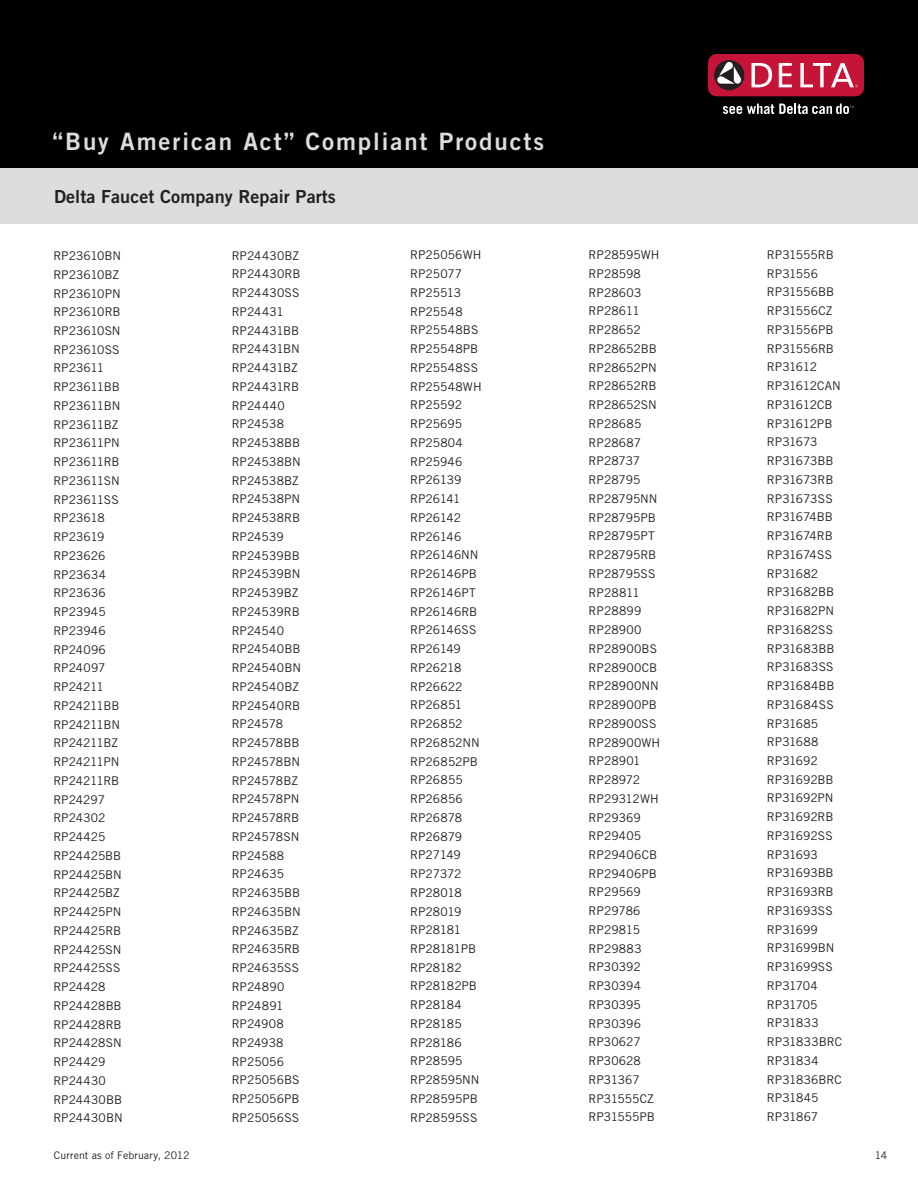
<style>
.page{position:relative;width:918px;height:1188px;background:#fff}
.page>*{position:absolute;margin:0;border:0;box-sizing:border-box;transform-origin:0 0}
.t1{font:24px "Trade Gothic Bold Two";letter-spacing:.08em;color:#dcdddf}
.t2{font:18px "Trade Gothic Bold Two";letter-spacing:.005em;color:#231f20}
.t3{font:12px/18.8px "Trade Gothic";color:#231f20}
.t4{font:10.5px "Trade Gothic";letter-spacing:.01em;color:#231f20}
</style>
<div class="page">
<div style="left:0;top:167px;width:918px;height:57px;background:#dcdddf"></div>
<div style="left:0;top:0;width:918px;height:167px;background:#000"></div>
<div style="left:708px;top:54px;width:156px;height:42px;background:#c51437;border-radius:9px"></div>
<div style="left:714px;top:60px;width:30px;height:30px;background:#231f20;border-radius:50%"></div>
<svg style="left:752px;top:63px;width:20px;height:24px"></svg>
<svg style="left:779px;top:63px;width:13px;height:24px"></svg>
<svg style="left:800px;top:63px;width:58px;height:24px"></svg>
<svg style="left:717px;top:62px;width:25px;height:22px"></svg>
<svg style="left:723px;top:104px;width:131px;height:10px"></svg>
<h1 class="t1" style="left:52px;top:127px;width:493px">“Buy American Act” Compliant Products</h1>
<h2 class="t2" style="left:54px;top:185px;width:283px">Delta Faucet Company Repair Parts</h2>
<p class="t3" style="left:53px;top:246px;width:71px">RP23610BN<br>RP23610BZ<br>RP23610PN<br>RP23610RB<br>RP23610SN<br>RP23610SS<br>RP23611<br>RP23611BB<br>RP23611BN<br>RP23611BZ<br>RP23611PN<br>RP23611RB<br>RP23611SN<br>RP23611SS<br>RP23618<br>RP23619<br>RP23626<br>RP23634<br>RP23636<br>RP23945<br>RP23946<br>RP24096<br>RP24097<br>RP24211<br>RP24211BB<br>RP24211BN<br>RP24211BZ<br>RP24211PN<br>RP24211RB<br>RP24297<br>RP24302<br>RP24425<br>RP24425BB<br>RP24425BN<br>RP24425BZ<br>RP24425PN<br>RP24425RB<br>RP24425SN<br>RP24425SS<br>RP24428<br>RP24428BB<br>RP24428RB<br>RP24428SN<br>RP24429<br>RP24430<br>RP24430BB<br>RP24430BN</p>
<p class="t3" style="left:232px;top:246px;width:71px">RP24430BZ<br>RP24430RB<br>RP24430SS<br>RP24431<br>RP24431BB<br>RP24431BN<br>RP24431BZ<br>RP24431RB<br>RP24440<br>RP24538<br>RP24538BB<br>RP24538BN<br>RP24538BZ<br>RP24538PN<br>RP24538RB<br>RP24539<br>RP24539BB<br>RP24539BN<br>RP24539BZ<br>RP24539RB<br>RP24540<br>RP24540BB<br>RP24540BN<br>RP24540BZ<br>RP24540RB<br>RP24578<br>RP24578BB<br>RP24578BN<br>RP24578BZ<br>RP24578PN<br>RP24578RB<br>RP24578SN<br>RP24588<br>RP24635<br>RP24635BB<br>RP24635BN<br>RP24635BZ<br>RP24635RB<br>RP24635SS<br>RP24890<br>RP24891<br>RP24908<br>RP24938<br>RP25056<br>RP25056BS<br>RP25056PB<br>RP25056SS</p>
<p class="t3" style="left:410px;top:246px;width:73px">RP25056WH<br>RP25077<br>RP25513<br>RP25548<br>RP25548BS<br>RP25548PB<br>RP25548SS<br>RP25548WH<br>RP25592<br>RP25695<br>RP25804<br>RP25946<br>RP26139<br>RP26141<br>RP26142<br>RP26146<br>RP26146NN<br>RP26146PB<br>RP26146PT<br>RP26146RB<br>RP26146SS<br>RP26149<br>RP26218<br>RP26622<br>RP26851<br>RP26852<br>RP26852NN<br>RP26852PB<br>RP26855<br>RP26856<br>RP26878<br>RP26879<br>RP27149<br>RP27372<br>RP28018<br>RP28019<br>RP28181<br>RP28181PB<br>RP28182<br>RP28182PB<br>RP28184<br>RP28185<br>RP28186<br>RP28595<br>RP28595NN<br>RP28595PB<br>RP28595SS</p>
<p class="t3" style="left:589px;top:245px;width:73px">RP28595WH<br>RP28598<br>RP28603<br>RP28611<br>RP28652<br>RP28652BB<br>RP28652PN<br>RP28652RB<br>RP28652SN<br>RP28685<br>RP28687<br>RP28737<br>RP28795<br>RP28795NN<br>RP28795PB<br>RP28795PT<br>RP28795RB<br>RP28795SS<br>RP28811<br>RP28899<br>RP28900<br>RP28900BS<br>RP28900CB<br>RP28900NN<br>RP28900PB<br>RP28900SS<br>RP28900WH<br>RP28901<br>RP28972<br>RP29312WH<br>RP29369<br>RP29405<br>RP29406CB<br>RP29406PB<br>RP29569<br>RP29786<br>RP29815<br>RP29883<br>RP30392<br>RP30394<br>RP30395<br>RP30396<br>RP30627<br>RP30628<br>RP31367<br>RP31555CZ<br>RP31555PB</p>
<p class="t3" style="left:767px;top:245px;width:77px">RP31555RB<br>RP31556<br>RP31556BB<br>RP31556CZ<br>RP31556PB<br>RP31556RB<br>RP31612<br>RP31612CAN<br>RP31612CB<br>RP31612PB<br>RP31673<br>RP31673BB<br>RP31673RB<br>RP31673SS<br>RP31674BB<br>RP31674RB<br>RP31674SS<br>RP31682<br>RP31682BB<br>RP31682PN<br>RP31682SS<br>RP31683BB<br>RP31683SS<br>RP31684BB<br>RP31684SS<br>RP31685<br>RP31688<br>RP31692<br>RP31692BB<br>RP31692PN<br>RP31692RB<br>RP31692SS<br>RP31693<br>RP31693BB<br>RP31693RB<br>RP31693SS<br>RP31699<br>RP31699BN<br>RP31699SS<br>RP31704<br>RP31705<br>RP31833<br>RP31833BRC<br>RP31834<br>RP31836BRC<br>RP31845<br>RP31867</p>
<p class="t4" style="left:54px;top:1149px;width:137px">Current as of February, 2012</p>
<p class="t4" style="left:875px;top:1149px;width:14px">14</p>
</div>
